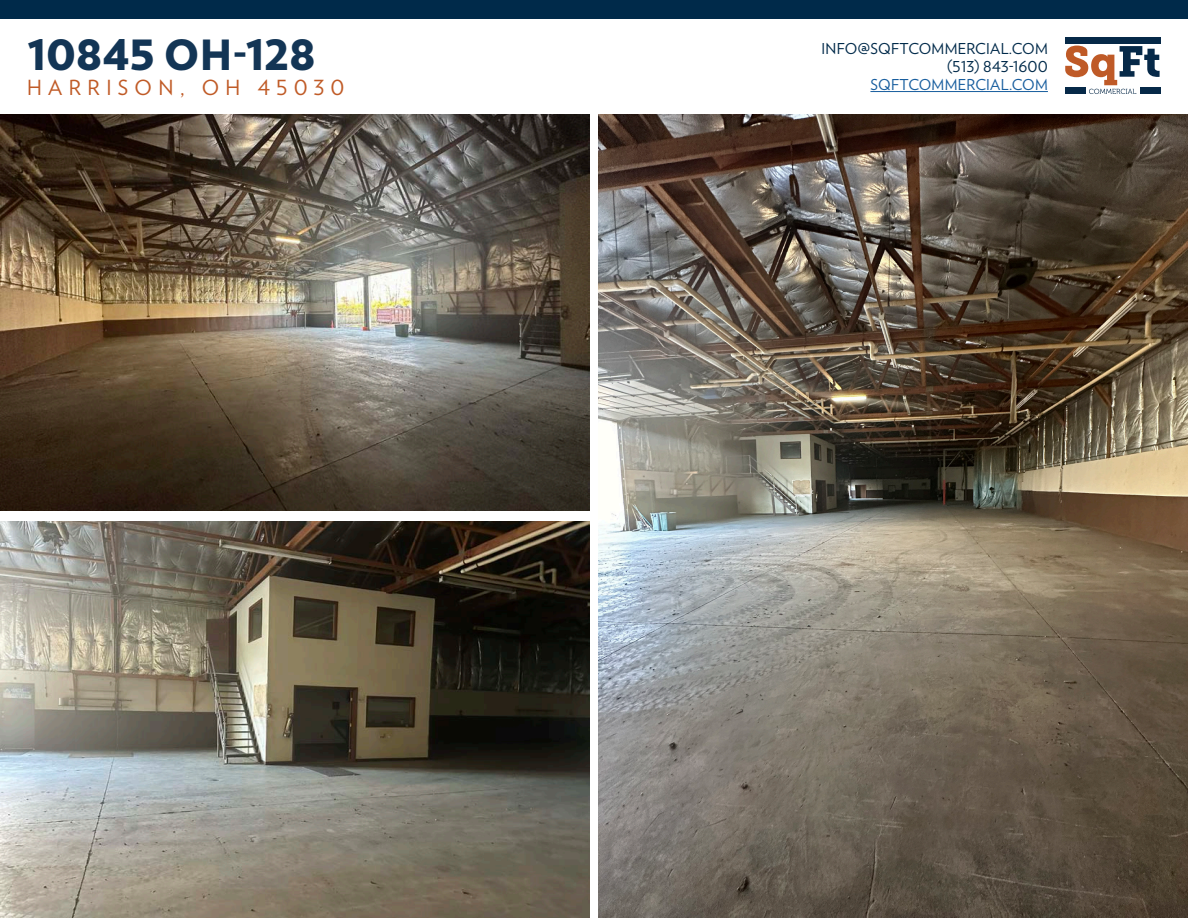
<style>
.page{position:relative;width:1188px;height:918px;background:#fff}
.page>*{position:absolute;margin:0;border:0;box-sizing:border-box;transform-origin:0 0}
.t1{font:900 41.55px "Verlag";letter-spacing:-.005em;color:#133555}
.t2{font:20.85px "Verlag";letter-spacing:.305em;color:#c05b27}
.t3{font:15px/18px "Verlag";letter-spacing:.01em;color:#002a4a;text-align:right}
.t4{font:15px "Verlag";letter-spacing:.01em;color:#175d9e}
</style>
<div class="page">
<div style="left:0;top:0;width:1188px;height:18px;background:#002a4a"></div>
<div style="left:1141px;top:87px;width:20px;height:7px;background:#062948"></div>
<div style="left:1065px;top:37px;width:96px;height:6px;background:#062948"></div>
<svg style="left:1065px;top:46px;width:95px;height:48px"></svg>
<hr style="left:870px;top:91px;width:178px;height:1px;background:#175d9e">
<img style="left:0;top:114px;width:589px;height:397px">
<img style="left:0;top:521px;width:589px;height:397px">
<img style="left:599px;top:114px;width:589px;height:804px">
<h1 class="t1" style="left:27px;top:20px;width:290px">10845 OH-128</h1>
<h2 class="t2" style="left:27px;top:71px;width:319px">HARRISON, OH 45030</h2>
<p class="t3" style="left:821px;top:39px;width:228px">INFO@SQFTCOMMERCIAL.COM (513) 843-1600</p>
<p class="t4" style="left:870px;top:73px;width:179px">SQFTCOMMERCIAL.COM</p>
</div>
